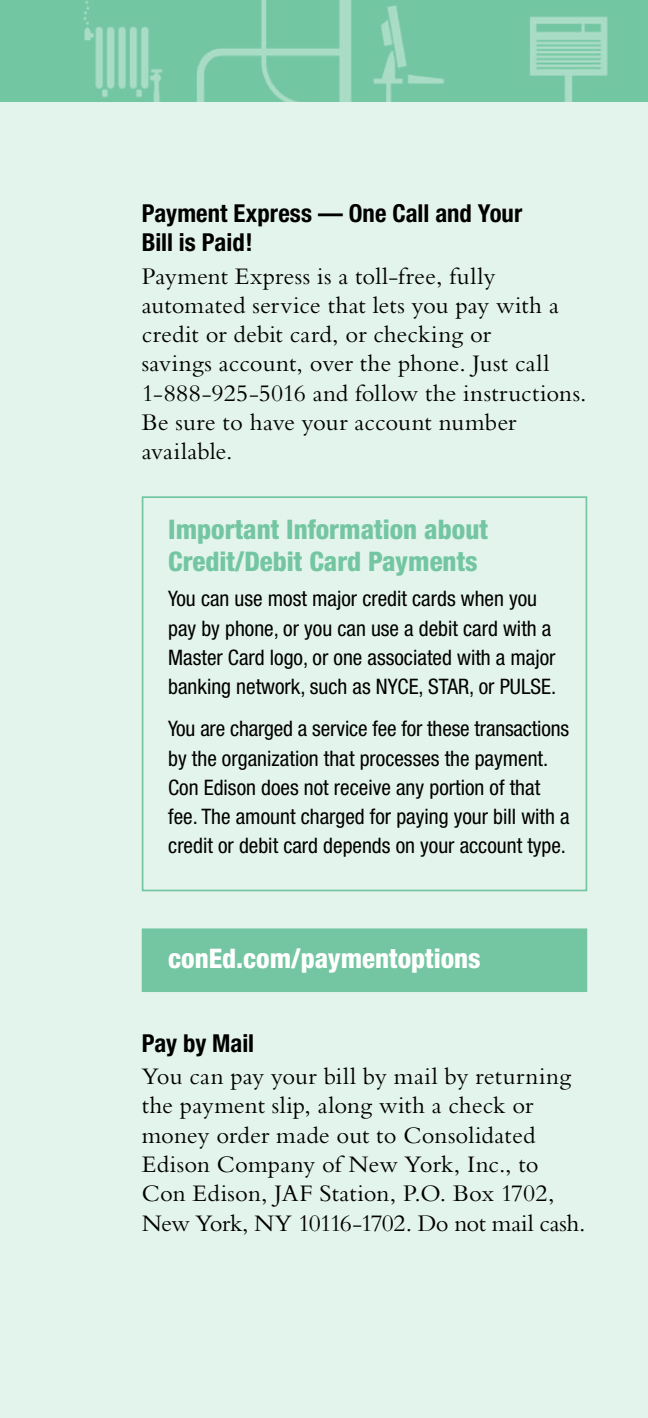
<style>
.page{position:relative;width:648px;height:1418px;background:#e3f4ec}
.page>*{position:absolute;margin:0;border:0;box-sizing:border-box;transform-origin:0 0}
.t1{font:800 condensed 27px/31.5px "Helvetica Neue";color:#73c6a1}
.t2{font:800 condensed 27px "Helvetica Neue";color:#fff}
.t3{font:24.75px/29.2px "Bembo";letter-spacing:.005em;color:#000}
.t4{font:700 condensed 24.75px/29.2px "Helvetica Neue";color:#000}
.t5{font:condensed 21.38px/29.2px "Helvetica Neue";color:#000}
</style>
<div class="page">
<img style="left:0;top:0;width:648px;height:101px">
<div style="left:142px;top:496px;width:445px;height:395px;border:2px solid #73c6a1"></div>
<div style="left:142px;top:928px;width:445px;height:64px;background:#73c6a1;border:2px solid #73c6a1"></div>
<p class="t4" style="left:142px;top:198px;width:382px">Payment Express — One Call and Your<br>Bill is Paid!</p>
<p class="t3" style="left:142px;top:261px;width:447px">Payment Express is a toll-free, fully automated service that lets you pay with a credit or debit card, or checking or<br>savings account, over the phone. Just call 1-888-925-5016 and follow the instructions.<br>Be sure to have your account number available.</p>
<p class="t1" style="left:168px;top:513px;width:321px">Important Information about<br>Credit/Debit Card Payments</p>
<p class="t5" style="left:168px;top:584px;width:390px">You can use most major credit cards when you pay by phone, or you can use a debit card with a Master Card logo, or one associated with a major banking network, such as NYCE, STAR, or PULSE.</p>
<p class="t5" style="left:168px;top:714px;width:403px">You are charged a service fee for these transactions by the organization that processes the payment.<br>Con Edison does not receive any portion of that fee. The amount charged for paying your bill with a credit or debit card depends on your account type.</p>
<p class="t2" style="left:168px;top:941px;width:314px">conEd.com/paymentoptions</p>
<p class="t4" style="left:142px;top:1028px;width:114px">Pay by Mail</p>
<p class="t3" style="left:142px;top:1061px;width:445px">You can pay your bill by mail by returning the payment slip, along with a check or money order made out to Consolidated Edison Company of New York, Inc., to Con Edison, JAF Station, P.O. Box 1702, New York, NY 10116-1702. Do not mail cash.</p>
</div>
